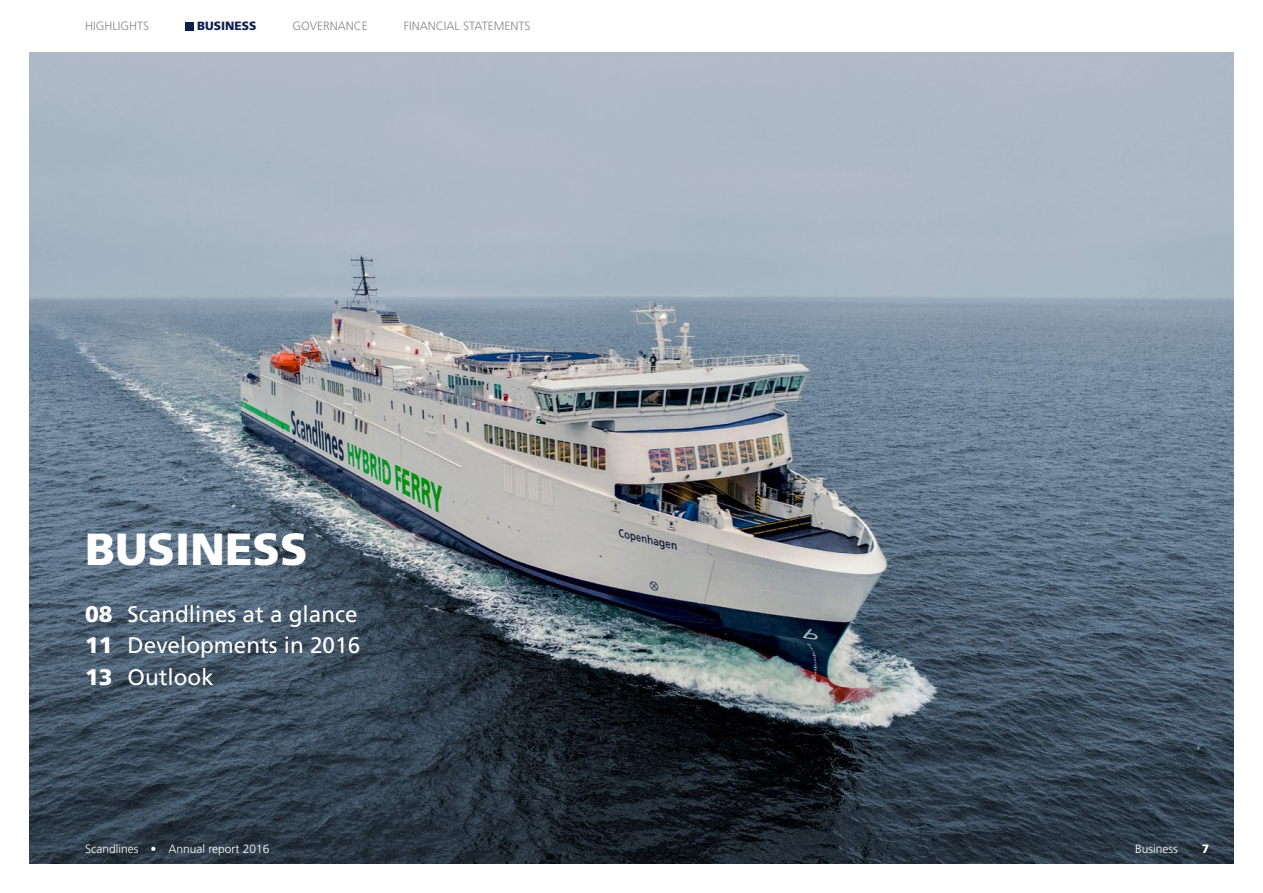
<style>
.page{position:relative;width:1263px;height:893px;background:#fff}
.page>*{position:absolute;margin:0;border:0;box-sizing:border-box;transform-origin:0 0}
.t1{font:900 45px "Frutiger LT Std";color:#fff}
.t2{font:22.5px/31.2px "Frutiger LT Std";color:#fff;text-align:justify}
.t3{font:300 12px "Frutiger LT Std";color:#878787}
.t4{font:300 12px "Frutiger LT Std";color:#fff}
.t5{font:900 12px "Frutiger LT Std";color:#0e2050}
.t6{font:900 12px "Frutiger LT Std";color:#fff}
.s1{font-weight:900}
</style>
<div class="page">
<img style="left:30px;top:52px;width:1203px;height:781px">
<div style="left:185px;top:22px;width:9px;height:8px;background:#0e2050"></div>
<img style="left:30px;top:833px;width:1203px;height:30px">
<p class="t3" style="left:85px;top:19px;width:65px">HIGHLIGHTS</p>
<p class="t5" style="left:197px;top:19px;width:61px">BUSINESS</p>
<p class="t3" style="left:293px;top:19px;width:77px">GOVERNANCE</p>
<p class="t3" style="left:404px;top:19px;width:128px">FINANCIAL STATEMENTS</p>
<h1 class="t1" style="left:85px;top:522px;width:224px">BUSINESS</h1>
<p class="t2" style="left:85px;top:599px;width:277px"><span class="s1">08</span> Scandlines at a glance <span class="s1">11</span> Developments in 2016<br><span class="s1">13</span> Outlook</p>
<p class="t4" style="left:85px;top:842px;width:186px">Scandlines • Annual report 2016</p>
<p class="t4" style="left:1135px;top:842px;width:44px">Business</p>
<p class="t6" style="left:1202px;top:842px;width:9px">7</p>
</div>
